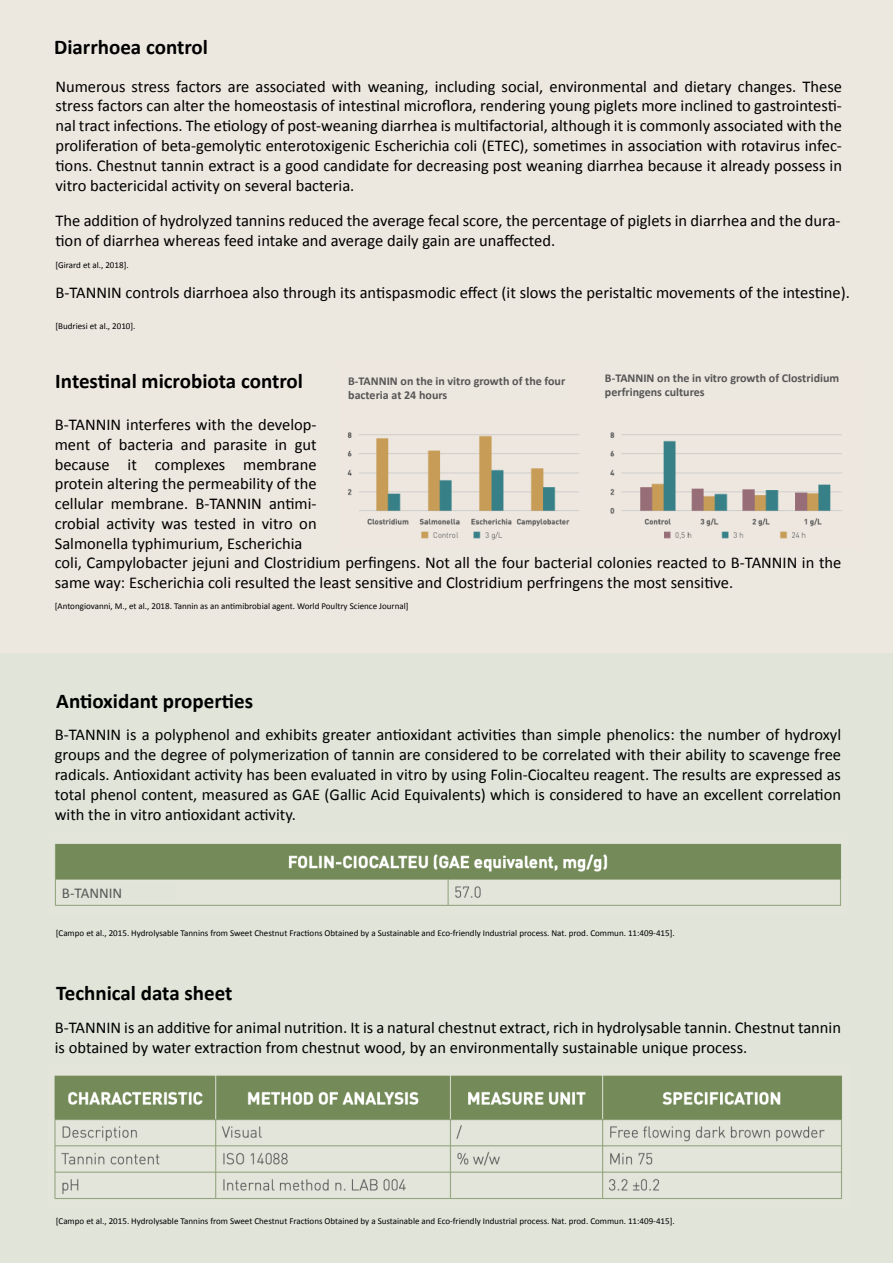
<style>
.page{position:relative;width:893px;height:1263px;background:#fff}
.page>*{position:absolute;margin:0;border:0;box-sizing:border-box;transform-origin:0 0}
.t1{font:700 21px "Calibri";color:#000}
.t2{font:16.5px/19.8px "Calibri";color:#000}
.t3{font:15px "Calibri";color:#575656}
.t4{font:700 12px/14.4px "Calibri";color:#575656}
.t5{font:9px "Calibri";color:#000}
</style>
<div class="page">
<div style="left:0;top:638px;width:893px;height:625px;background:#e0e4d9"></div>
<div style="left:0;top:0;width:893px;height:652px;background:#ece7df"></div>
<img style="left:347px;top:432px;width:495px;height:108px">
<img style="left:55px;top:843px;width:786px;height:63px">
<img style="left:54px;top:1075px;width:788px;height:124px">
<div style="left:60px;top:883px;width:115px;height:18px;background:#e0e4d9"></div>
<p class="t1" style="left:54px;top:32px;width:155px">Diarrhoea control</p>
<p class="t2" style="left:55px;top:76px;width:788px;text-align:justify">Numerous stress factors are associated with weaning, including social, environmental and dietary changes. These stress factors can alter the homeostasis of intestinal microflora, rendering young piglets more inclined to gastrointesti&shy;nal tract infections. The etiology of post-weaning diarrhea is multifactorial, although it is commonly associated with the proliferation of beta-gemolytic enterotoxigenic Escherichia coli (ETEC), sometimes in association with rotavirus infec&shy;tions. Chestnut tannin extract is a good candidate for decreasing post weaning diarrhea because it already possess in vitro bactericidal activity on several bacteria.</p>
<p class="t2" style="left:55px;top:211px;width:787px">The addition of hydrolyzed tannins reduced the average fecal score, the percentage of piglets in diarrhea and the dura&shy;tion of diarrhea whereas feed intake and average daily gain are unaffected.</p>
<p class="t5" style="left:55px;top:259px;width:75px">[Girard et al., 2018].</p>
<p class="t2" style="left:55px;top:283px;width:796px">B-TANNIN controls diarrhoea also through its antispasmodic effect (it slows the peristaltic movements of the intestine).</p>
<p class="t5" style="left:55px;top:320px;width:82px">[Budriesi et al., 2010].</p>
<p class="t1" style="left:55px;top:366px;width:249px">Intestinal microbiota control</p>
<p class="t2" style="left:55px;top:414px;width:788px">B-TANNIN interferes with the develop-<br>ment of bacteria and parasite in gut<br>because it complexes membrane<br>protein altering the permeability of the<br>cellular membrane. B-TANNIN antimi-<br>crobial activity was tested in vitro on<br>Salmonella typhimurium, Escherichia<br>coli, Campylobacter jejuni and Clostridium perfingens. Not all the four bacterial colonies reacted to B-TANNIN in the same way: Escherichia coli resulted the least sensitive and Clostridium perfringens the most sensitive.</p>
<p class="t5" style="left:55px;top:600px;width:355px">[Antongiovanni, M., et al., 2018. Tannin as an antimibrobial agent. World Poultry Science Journal]</p>
<p class="t4" style="left:348px;top:373px;width:219px">B-TANNIN on the in vitro growth of the four bacteria at 24 hours</p>
<p class="t4" style="left:605px;top:370px;width:236px">B-TANNIN on the in vitro growth of Clostridium perfringens cultures</p>
<p class="t1" style="left:56px;top:686px;width:198px">Antioxidant properties</p>
<p class="t2" style="left:55px;top:724px;width:788px;text-align:justify">B-TANNIN is a polyphenol and exhibits greater antioxidant activities than simple phenolics: the number of hydroxyl groups and the degree of polymerization of tannin are considered to be correlated with their ability to scavenge free radicals. Antioxidant activity has been evaluated in vitro by using Folin-Ciocalteu reagent. The results are expressed as total phenol content, measured as GAE (Gallic Acid Equivalents) which is considered to have an excellent correlation with the in vitro antioxidant activity.</p>
<p class="t3" style="left:62px;top:883px;width:62px">B-TANNIN</p>
<p class="t5" style="left:56px;top:927px;width:620px">[Campo et al., 2015. Hydrolysable Tannins from Sweet Chestnut Fractions Obtained by a Sustainable and Eco-friendly Industrial process. Nat. prod. Commun. 11:409-415].</p>
<p class="t1" style="left:56px;top:978px;width:178px">Technical data sheet</p>
<p class="t2" style="left:55px;top:1017px;width:788px">B-TANNIN is an additive for animal nutrition. It is a natural chestnut extract, rich in hydrolysable tannin. Chestnut tannin is obtained by water extraction from chestnut wood, by an environmentally sustainable unique process.</p>
<p class="t5" style="left:56px;top:1214px;width:620px">[Campo et al., 2015. Hydrolysable Tannins from Sweet Chestnut Fractions Obtained by a Sustainable and Eco-friendly Industrial process. Nat. prod. Commun. 11:409-415].</p>
</div>
